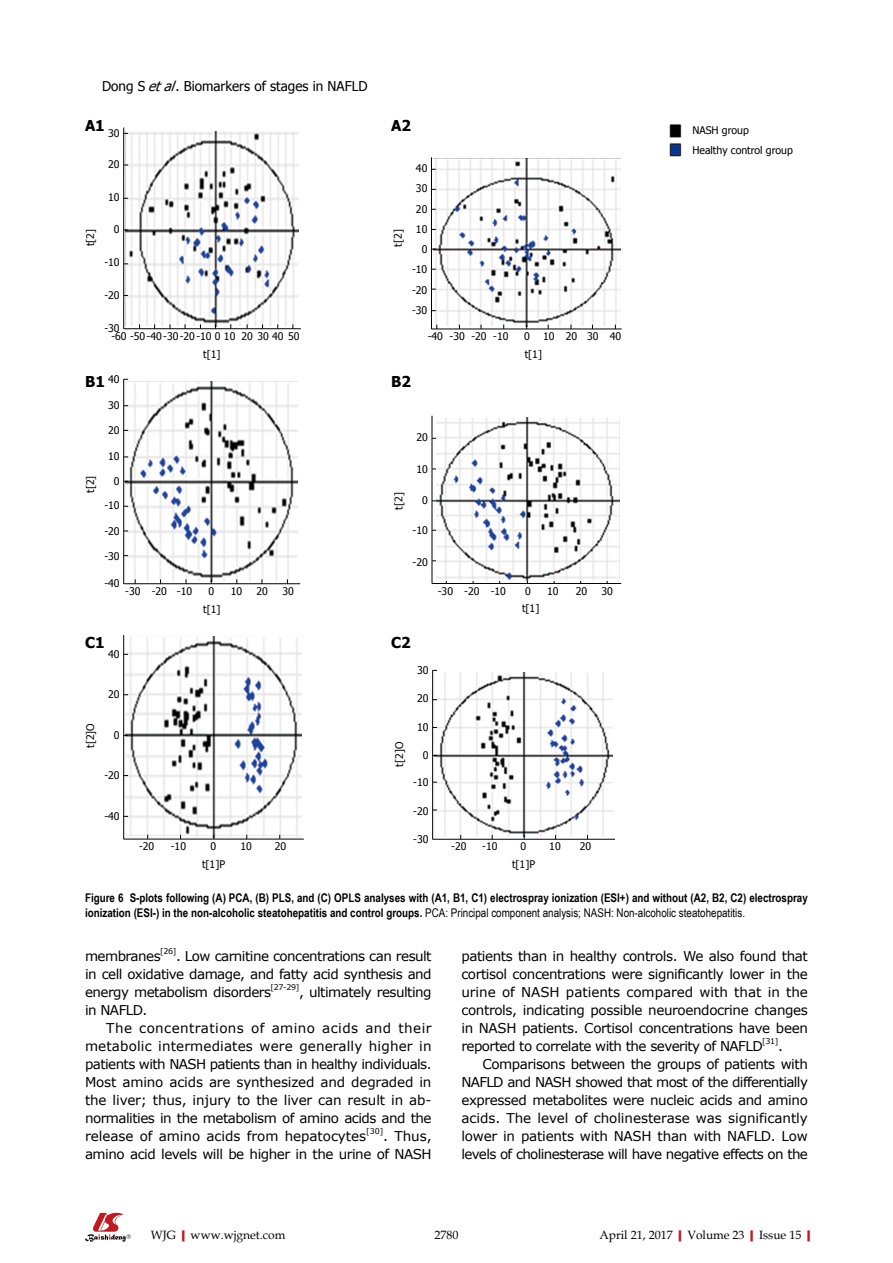
<style>
.page{position:relative;width:893px;height:1263px;background:#fff}
.page>*{position:absolute;margin:0;border:0;box-sizing:border-box;transform-origin:0 0}
.t1{font:700 15px "Tahoma";color:#000}
.t2{font:13.5px/18px "Verdana";letter-spacing:-.035em;color:#000;text-align:justify}
.t3{font:13.5px "Verdana";letter-spacing:-.015em;color:#000}
.t4{font:13.5px "Verdana";letter-spacing:-.005em;color:#000}
.t5{font:13.5px "Verdana";letter-spacing:-.01em;color:#000}
.t6{font:13.5px "Verdana";letter-spacing:.01em;color:#000}
.t7{font:13.5px "Verdana";letter-spacing:.03em;color:#000}
.t8{font:13.5px "Tahoma";color:#000}
.t9{font:700 12px/15px "Arial Narrow";color:#000}
.t10{font:12px "Book Antiqua";color:#000}
.t11{font:10.5px/20.2px "Tahoma";color:#000}
.t12{font:7.8px "Verdana";letter-spacing:-.04em;color:#000}
.s1{font-style:italic}
.s2{font-weight:400}
.s3{font-weight:700;color:#c01920}
</style>
<div class="page">
<svg style="left:85px;top:1213px;width:46px;height:29px"></svg>
<img style="left:126px;top:382px;width:172px;height:200px">
<hr style="left:123px;top:379px;width:1px;height:205px;background:#000">
<hr style="left:124px;top:583px;width:176px;height:1px;background:#000">
<img style="left:125px;top:636px;width:177px;height:201px">
<hr style="left:123px;top:635px;width:1px;height:204px;background:#000">
<hr style="left:124px;top:839px;width:180px;height:1px;background:#000">
<img style="left:669px;top:124px;width:13px;height:14px">
<img style="left:669px;top:143px;width:13px;height:14px">
<img style="left:433px;top:159px;width:187px;height:167px">
<hr style="left:431px;top:157px;width:1px;height:172px;background:#000">
<hr style="left:431px;top:329px;width:191px;height:1px;background:#000">
<img style="left:434px;top:672px;width:179px;height:165px">
<hr style="left:432px;top:670px;width:1px;height:169px;background:#000">
<hr style="left:433px;top:839px;width:182px;height:1px;background:#000">
<hr style="left:432px;top:416px;width:1px;height:168px;background:#000">
<hr style="left:432px;top:583px;width:189px;height:1px;background:#000">
<img style="left:436px;top:418px;width:184px;height:163px">
<img style="left:126px;top:131px;width:173px;height:196px">
<hr style="left:123px;top:128px;width:1px;height:201px;background:#000">
<hr style="left:124px;top:328px;width:177px;height:1px;background:#000">
<p class="t8" style="left:102px;top:77px;width:267px">Dong S <span class="s1">etal</span>. Biomarkers of stages in NAFLD</p>
<p class="t1" style="left:85px;top:115px;width:21px">A1</p>
<p class="t11" style="left:108px;top:122px;width:13px">30</p>
<p class="t11" style="left:108px;top:154px;width:13px">20</p>
<p class="t11" style="left:108px;top:187px;width:13px">10</p>
<p class="t11" style="left:114px;top:218px;width:7px">0</p>
<p class="t11" style="left:104px;top:251px;width:17px">-10</p>
<p class="t11" style="left:104px;top:284px;width:17px">-20</p>
<p class="t11" style="left:111px;top:323px;width:190px;line-height:8.1px;text-indent:-7px">-30<br>-60 -50-40-30-20-10 0 10 20 30 40 50</p>
<p class="t11" style="left:203px;top:343px;width:19px">t[1]</p>
<p class="t11" style="left:80px;top:246px;width:19px;rotate:-90deg">t[2]</p>
<p class="t11" style="left:108px;top:369px;width:13px">40</p>
<p class="t11" style="left:108px;top:394px;width:13px">30</p>
<p class="t11" style="left:108px;top:420px;width:13px">20</p>
<p class="t11" style="left:108px;top:445px;width:13px">10</p>
<p class="t11" style="left:114px;top:471px;width:7px">0</p>
<p class="t11" style="left:104px;top:495px;width:17px">-10</p>
<p class="t11" style="left:104px;top:520px;width:17px">-20</p>
<p class="t11" style="left:104px;top:546px;width:17px">-30</p>
<p class="t11" style="left:104px;top:572px;width:17px">-40</p>
<p class="t1" style="left:85px;top:371px;width:21px">B1</p>
<p class="t11" style="left:80px;top:493px;width:19px;rotate:-90deg">t[2]</p>
<p class="t11" style="left:125px;top:580px;width:68px">-30 -20 -10</p>
<p class="t11" style="left:209px;top:580px;width:7px">0</p>
<p class="t11" style="left:231px;top:580px;width:13px">10</p>
<p class="t11" style="left:257px;top:580px;width:13px">20</p>
<p class="t11" style="left:282px;top:580px;width:13px">30</p>
<p class="t11" style="left:203px;top:598px;width:19px">t[1]</p>
<p class="t1" style="left:85px;top:632px;width:21px">C1</p>
<p class="t11" style="left:108px;top:643px;width:13px">40</p>
<p class="t11" style="left:108px;top:684px;width:13px">20</p>
<p class="t11" style="left:114px;top:724px;width:7px">0</p>
<p class="t11" style="left:104px;top:765px;width:17px">-20</p>
<p class="t11" style="left:104px;top:805px;width:17px">-40</p>
<p class="t11" style="left:80px;top:748px;width:26px;rotate:-90deg">t[2]O</p>
<p class="t11" style="left:139px;top:836px;width:17px">-20</p>
<p class="t11" style="left:171px;top:836px;width:17px">-10</p>
<p class="t11" style="left:210px;top:836px;width:7px">0</p>
<p class="t11" style="left:240px;top:836px;width:13px">10</p>
<p class="t11" style="left:275px;top:836px;width:13px">20</p>
<p class="t11" style="left:202px;top:854px;width:25px">t[1]P</p>
<p class="t1" style="left:391px;top:115px;width:21px">A2</p>
<p class="t11" style="left:387px;top:247px;width:19px;rotate:-90deg">t[2]</p>
<p class="t11" style="left:412px;top:158px;width:17px;text-align:right">40<br>30<br>20<br>10<br>0 -10 -20 -30</p>
<p class="t11" style="left:428px;top:326px;width:82px">-40 -30 -20 -10</p>
<p class="t11" style="left:524px;top:326px;width:7px">0</p>
<p class="t11" style="left:543px;top:326px;width:79px">10 20 30 40</p>
<p class="t11" style="left:525px;top:343px;width:19px">t[1]</p>
<p class="t1" style="left:391px;top:371px;width:21px">B2</p>
<p class="t11" style="left:388px;top:510px;width:19px;rotate:-90deg">t[2]</p>
<p class="t11" style="left:416px;top:427px;width:13px">20</p>
<p class="t11" style="left:416px;top:458px;width:13px">10</p>
<p class="t11" style="left:422px;top:490px;width:7px">0</p>
<p class="t11" style="left:413px;top:520px;width:17px">-10</p>
<p class="t11" style="left:413px;top:551px;width:17px">-20</p>
<p class="t1" style="left:391px;top:632px;width:21px">C2</p>
<p class="t11" style="left:389px;top:766px;width:26px;rotate:-90deg">t[2]O</p>
<p class="t11" style="left:417px;top:659px;width:13px">30</p>
<p class="t11" style="left:417px;top:688px;width:13px">20</p>
<p class="t11" style="left:417px;top:716px;width:13px">10</p>
<p class="t11" style="left:423px;top:745px;width:7px">0</p>
<p class="t11" style="left:413px;top:772px;width:17px">-10</p>
<p class="t11" style="left:413px;top:800px;width:17px">-20</p>
<p class="t11" style="left:413px;top:829px;width:17px">-30</p>
<p class="t11" style="left:438px;top:580px;width:70px">-30 -20 -10</p>
<p class="t11" style="left:525px;top:580px;width:7px">0</p>
<p class="t11" style="left:547px;top:580px;width:13px">10</p>
<p class="t11" style="left:576px;top:580px;width:13px">20</p>
<p class="t11" style="left:602px;top:580px;width:13px">30</p>
<p class="t11" style="left:522px;top:598px;width:19px">t[1]</p>
<p class="t11" style="left:451px;top:836px;width:17px">-20</p>
<p class="t11" style="left:482px;top:836px;width:17px">-10</p>
<p class="t11" style="left:520px;top:836px;width:7px">0</p>
<p class="t11" style="left:549px;top:836px;width:13px">10</p>
<p class="t11" style="left:580px;top:836px;width:13px">20</p>
<p class="t11" style="left:512px;top:854px;width:25px">t[1]P</p>
<p class="t11" style="left:692px;top:120px;width:102px;line-height:19.5px">NASH group<br>Healthy control group</p>
<p class="t9" style="left:85px;top:890px;width:724px">Figure 6 S-plots following (A) PCA, (B) PLS, and (C) OPLS analyses with (A1, B1, C1) electrospray ionization (ESI+) and without (A2, B2, C2) electrospray ionization (ESI-) in the non-alcoholic steatohepatitis and control groups. <span class="s2">PCA: Principal component analysis; NASH: Non-alcoholic steatohepatitis.</span></p>
<p class="t2" style="left:85px;top:947px;width:77px">membranes</p>
<p class="t12" style="left:160px;top:946px;width:18px">[26]</p>
<p class="t2" style="left:85px;top:947px;width:348px;text-indent:91px">. Low carnitine concentrations can result in cell oxidative damage, and fatty acid synthesis and energy metabolism disorders</p>
<p class="t12" style="left:271px;top:982px;width:30px">[27-29]</p>
<p class="t2" style="left:299px;top:983px;width:134px">, ultimately resulting</p>
<p class="t2" style="left:85px;top:1001px;width:64px">in NAFLD.</p>
<p class="t7" style="left:106px;top:1019px;width:327px">The concentrations of amino acids and their</p>
<p class="t6" style="left:85px;top:1037px;width:348px">metabolic intermediates were generally higher in</p>
<p class="t2" style="left:85px;top:1055px;width:348px">patients with NASH patients than in healthy individuals.</p>
<p class="t3" style="left:85px;top:1073px;width:348px">Most amino acids are synthesized and degraded in</p>
<p class="t5" style="left:85px;top:1091px;width:346px">the liver; thus, injury to the liver can result in ab-</p>
<p class="t2" style="left:85px;top:1109px;width:348px">normalities in the metabolism of amino acids and the</p>
<p class="t4" style="left:85px;top:1127px;width:283px">release of amino acids from hepatocytes</p>
<p class="t12" style="left:366px;top:1126px;width:19px">[30]</p>
<p class="t2" style="left:85px;top:1127px;width:348px;text-align:right">. Thus,<br>amino acid levels will be higher in the urine of NASH</p>
<p class="t2" style="left:461px;top:947px;width:348px">patients than in healthy controls. We also found that cortisol concentrations were significantly lower in the urine of NASH patients compared with that in the controls, indicating possible neuroendocrine changes in NASH patients. Cortisol concentrations have been reported to correlate with the severity of NAFLD</p>
<p class="t12" style="left:762px;top:1036px;width:18px">[31]</p>
<p class="t2" style="left:778px;top:1037px;width:6px">.</p>
<p class="t2" style="left:483px;top:1055px;width:327px">Comparisons between the groups of patients with</p>
<p class="t2" style="left:461px;top:1073px;width:348px">NAFLD and NASH showed that most of the differentially</p>
<p class="t2" style="left:461px;top:1091px;width:348px">expressed metabolites were nucleic acids and amino</p>
<p class="t4" style="left:461px;top:1109px;width:348px">acids. The level of cholinesterase was significantly</p>
<p class="t3" style="left:461px;top:1127px;width:348px">lower in patients with NASH than with NAFLD. Low</p>
<p class="t2" style="left:461px;top:1145px;width:348px">levels of cholinesterase will have negative effects on the</p>
<p class="t10" style="left:151px;top:1226px;width:136px">WJG<span class="s3">|</span>www.wjgnet.com</p>
<p class="t10" style="left:434px;top:1226px;width:25px">2780</p>
<p class="t10" style="left:599px;top:1226px;width:218px">April 21, 2017<span class="s3">|</span>Volume 23<span class="s3">|</span>Issue 15<span class="s3">|</span></p>
</div>
